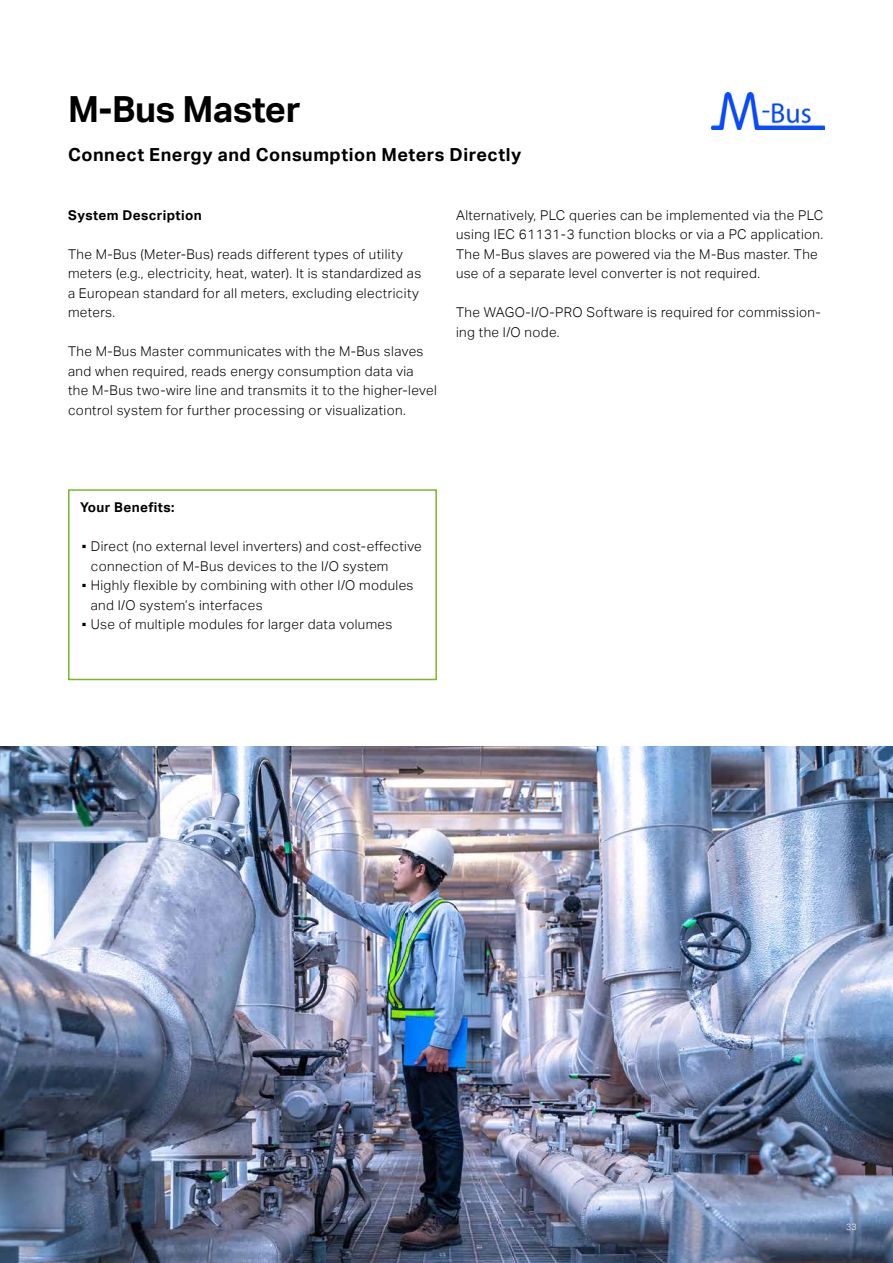
<style>
.page{position:relative;width:893px;height:1263px;background:#fff}
.page>*{position:absolute;margin:0;border:0;box-sizing:border-box;transform-origin:0 0}
.t1{font:700 36px "Aktiv Grotesk";letter-spacing:-.01em;color:#000}
.t2{font:700 18px "Aktiv Grotesk";letter-spacing:.03em;color:#000}
.t3{font:300 13.5px/19.5px "Aktiv Grotesk";letter-spacing:.03em;color:#000}
.t4{font:700 13.5px "Aktiv Grotesk";letter-spacing:.03em;color:#000}
.t5{font:300 9px "Aktiv Grotesk";color:#fff}
</style>
<div class="page">
<div style="left:68px;top:489px;width:369px;height:191px;border:2px solid #76b82a"></div>
<img style="left:712px;top:92px;width:113px;height:37px">
<img style="left:0;top:746px;width:893px;height:517px">
<h1 class="t1" style="left:68px;top:89px;width:234px">M-Bus Master</h1>
<h2 class="t2" style="left:68px;top:144px;width:455px">Connect Energy and Consumption Meters Directly</h2>
<p class="t4" style="left:68px;top:207px;width:135px">System Description</p>
<p class="t3" style="left:68px;top:244px;width:355px">The M-Bus (Meter-Bus) reads different types of utility meters (e.g., electricity, heat, water). It is standardized as a European standard for all meters, excluding electricity meters.</p>
<p class="t3" style="left:68px;top:342px;width:370px">The M-Bus Master communicates with the M-Bus slaves and when required, reads energy consumption data via the M-Bus two-wire line and transmits it to the higher-level control system for further processing or visualization.</p>
<p class="t3" style="left:456px;top:205px;width:369px">Alternatively, PLC queries can be implemented via the PLC using IEC 61131-3 function blocks or via a PC application.<br>The M-Bus slaves are powered via the M-Bus master. The use of a separate level converter is not required.</p>
<p class="t3" style="left:456px;top:303px;width:366px">The WAGO-I/O-PRO Software is required for commission&shy;ing the I/O node.</p>
<p class="t4" style="left:80px;top:499px;width:96px">Your Benefits:</p>
<p class="t3" style="left:91px;top:537px;width:333px;text-indent:-11px">▪ Direct (no external level inverters) and cost-effective connection of M-Bus devices to the I/O system</p>
<p class="t3" style="left:91px;top:576px;width:324px;text-indent:-11px">▪ Highly flexible by combining with other I/O modules and I/O system’s interfaces</p>
<p class="t3" style="left:80px;top:615px;width:314px">▪ Use of multiple modules for larger data volumes</p>
<p class="t5" style="left:846px;top:1221px;width:12px">33</p>
</div>
